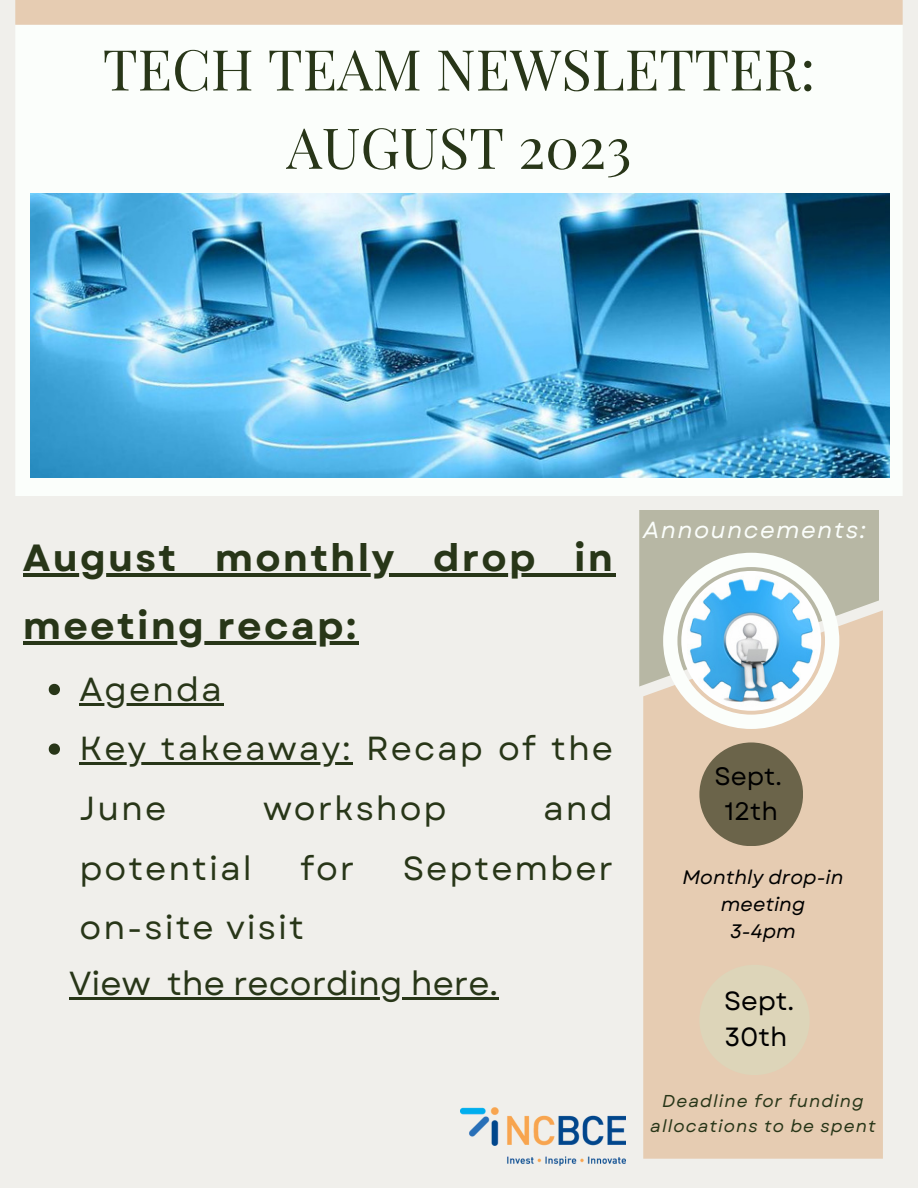
<style>
.page{position:relative;width:918px;height:1188px;background:#f0efeb}
.page>*{position:absolute;margin:0;border:0;box-sizing:border-box;transform-origin:0 0}
.t1{font:56.4px "Playfair Display";color:#283618}
.t2{font:700 37.8px/67.5px "Garet";letter-spacing:.06em;color:#283618}
.t3{font:33.3px/59.7px "Garet";letter-spacing:.06em;color:#283618}
.t4{font:33.3px "Garet";color:#283618}
.t5{font:26.25px "Garet";color:#000}
.t6{font:25.2px "Garet";color:#000}
.t7{font:italic 23.25px "Garet";letter-spacing:.06em;color:#fbfefb}
.t8{font:italic 19.5px/27.2px "Garet";color:#000;text-align:center}
.t9{font:italic 17.25px/25px "Garet";letter-spacing:.06em;color:#283618;text-align:center}
</style>
<div class="page">
<div style="left:15px;top:25px;width:887px;height:471px;background:#fbfefb"></div>
<div style="left:15px;top:0;width:888px;height:25px;background:#e6ccb2"></div>
<img style="left:30px;top:193px;width:860px;height:285px">
<div style="left:643px;top:610px;width:240px;height:549px;background:#e6ccb2"></div>
<svg style="left:639px;top:510px;width:240px;height:219px"></svg>
<img style="left:460px;top:1107px;width:166px;height:59px">
<div style="left:699px;top:742px;width:104px;height:104px;background:#6b644a;border-radius:50%"></div>
<svg style="left:49px;top:684px;width:11px;height:11px"></svg>
<hr style="left:80px;top:703px;width:144px;height:2px;background:#283618">
<svg style="left:49px;top:743px;width:11px;height:12px"></svg>
<hr style="left:80px;top:763px;width:273px;height:2px;background:#283618">
<hr style="left:23px;top:574px;width:592px;height:3px;background:#283618">
<hr style="left:23px;top:641px;width:335px;height:3px;background:#283618">
<hr style="left:69px;top:997px;width:82px;height:3px;background:#283618">
<hr style="left:151px;top:997px;width:16px;height:3px;background:#283618">
<hr style="left:167px;top:997px;width:331px;height:3px;background:#283618">
<div style="left:699px;top:965px;width:111px;height:110px;background:#ddd5b9;border-radius:50%"></div>
<p class="t1" style="left:103px;top:30px;width:714px">TECH TEAM NEWSLETTER:</p>
<p class="t1" style="left:286px;top:108px;width:347px">AUGUST 2023</p>
<p class="t2" style="left:23px;top:525px;width:592px">August monthly drop in meeting recap:</p>
<p class="t3" style="left:80px;top:659px;width:144px">Agenda</p>
<p class="t3" style="left:80px;top:719px;width:535px">Key takeaway: Recap of the<br>June</p>
<p class="t3" style="left:263px;top:779px;width:185px">workshop</p>
<p class="t3" style="left:543px;top:779px;width:71px">and</p>
<p class="t3" style="left:80px;top:838px;width:174px">potential</p>
<p class="t3" style="left:300px;top:838px;width:56px">for</p>
<p class="t3" style="left:403px;top:838px;width:212px">September</p>
<p class="t3" style="left:80px;top:898px;width:226px">on-site visit</p>
<p class="t4" style="left:69px;top:960px;width:431px">View the recording here.</p>
<p class="t7" style="left:643px;top:514px;width:224px">Announcements:</p>
<p class="t6" style="left:714px;top:758px;width:69px">Sept.</p>
<p class="t6" style="left:724px;top:793px;width:55px">12th</p>
<p class="t8" style="left:682px;top:864px;width:163px">Monthly drop-in meeting</p>
<p class="t8" style="left:730px;top:918px;width:67px">3-4pm</p>
<p class="t5" style="left:724px;top:982px;width:72px">Sept.</p>
<p class="t5" style="left:724px;top:1018px;width:65px">30th</p>
<p class="t9" style="left:650px;top:1088px;width:227px">Deadline for funding allocations to be spent</p>
</div>
